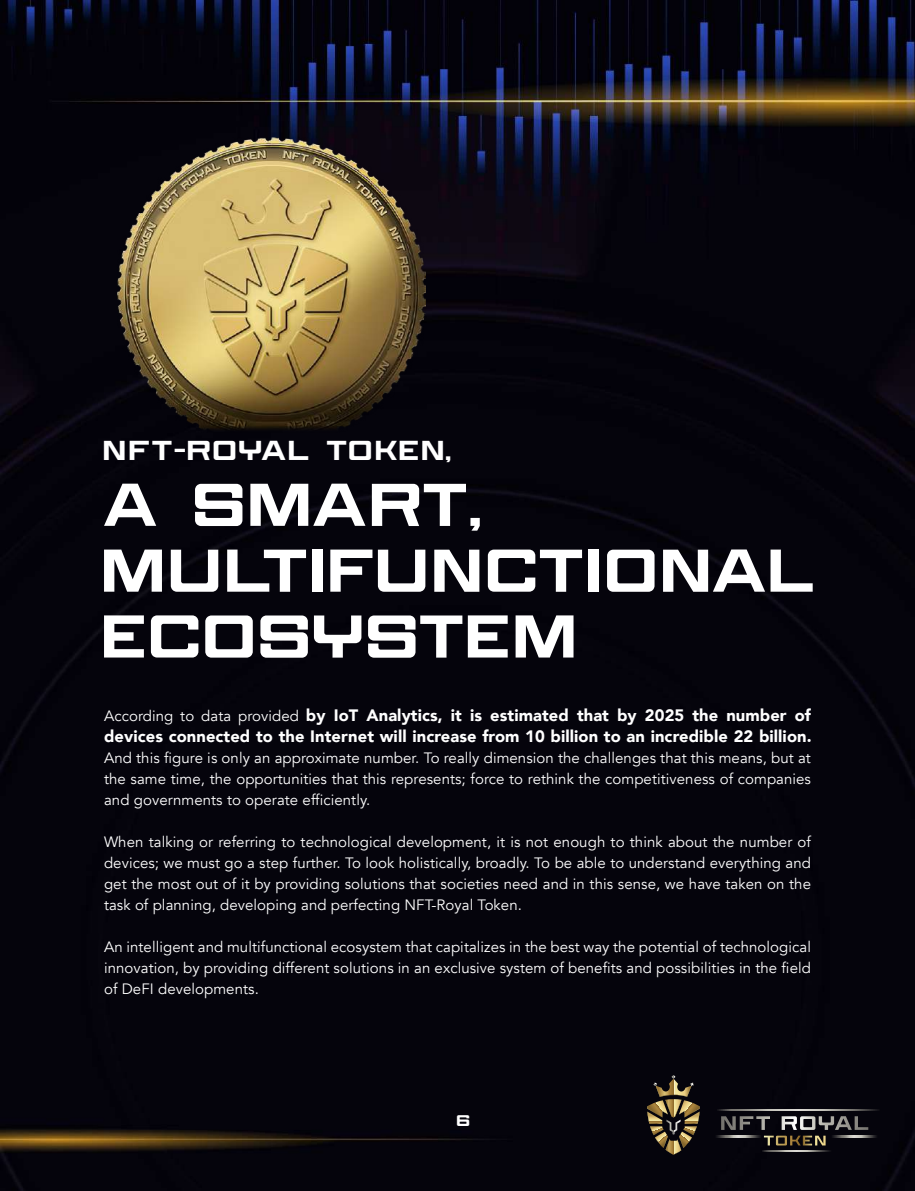
<style>
.page{position:relative;width:915px;height:1191px;background:#fff}
.page>*{position:absolute;margin:0;border:0;box-sizing:border-box;transform-origin:0 0}
.t1{font:58.5px/65.8px "Walktimes";letter-spacing:.07em;color:#fff}
.t2{font:26.7px "Walktimes";letter-spacing:.105em;color:#fff}
.t3{font:900 16.5px/21px "Avenir";letter-spacing:.005em;color:#fff}
.t4{font:15px/21px "Avenir";letter-spacing:.005em;color:#fff;text-align:justify}
.t5{font:15px "Walktimes";color:#fff}
.s1{font-weight:400;font-size:15px}
</style>
<div class="page">
<img style="left:0;top:0;width:914px;height:1191px">
<svg style="left:720px;top:1116px;width:148px;height:29px;background:#363434"></svg>
<svg style="left:709px;top:1109px;width:170px;height:2px"></svg>
<svg style="left:757px;top:1150px;width:73px;height:1px"></svg>
<svg style="left:711px;top:1135px;width:49px;height:2px"></svg>
<svg style="left:827px;top:1135px;width:49px;height:2px"></svg>
<svg style="left:647px;top:1074px;width:52px;height:80px;background:#4f442e"></svg>
<img style="left:118px;top:138px;width:307px;height:294px">
<h2 class="t2" style="left:104px;top:434px;width:348px">NFT-ROYAL TOKEN,</h2>
<h1 class="t1" style="left:104px;top:470px;width:712px">A SMART,<br>MULTIFUNCTIONAL<br>ECOSYSTEM</h1>
<p class="t3" style="left:104px;top:704px;width:708px"><span class="s1">According to data provided</span> by IoT Analytics, it is estimated that by 2025 the number of devices connected to the Internet will increase from 10 billion to an incredible 22 billion.</p>
<p class="t4" style="left:104px;top:747px;width:708px">And this figure is only an approximate number. To really dimension the challenges that this means, but at the same time, the opportunities that this represents; force to rethink the competitiveness of companies and governments to operate efficiently.</p>
<p class="t4" style="left:104px;top:831px;width:708px">When talking or referring to technological development, it is not enough to think about the number of devices; we must go a step further. To look holistically, broadly. To be able to understand everything and get the most out of it by providing solutions that societies need and in this sense, we have taken on the task of planning, developing and perfecting NFT-Royal Token.</p>
<p class="t4" style="left:104px;top:936px;width:708px">An intelligent and multifunctional ecosystem that capitalizes in the best way the potential of technological innovation, by providing different solutions in an exclusive system of benefits and possibilities in the field of DeFI developments.</p>
<p class="t5" style="left:457px;top:1111px;width:14px">6</p>
</div>
